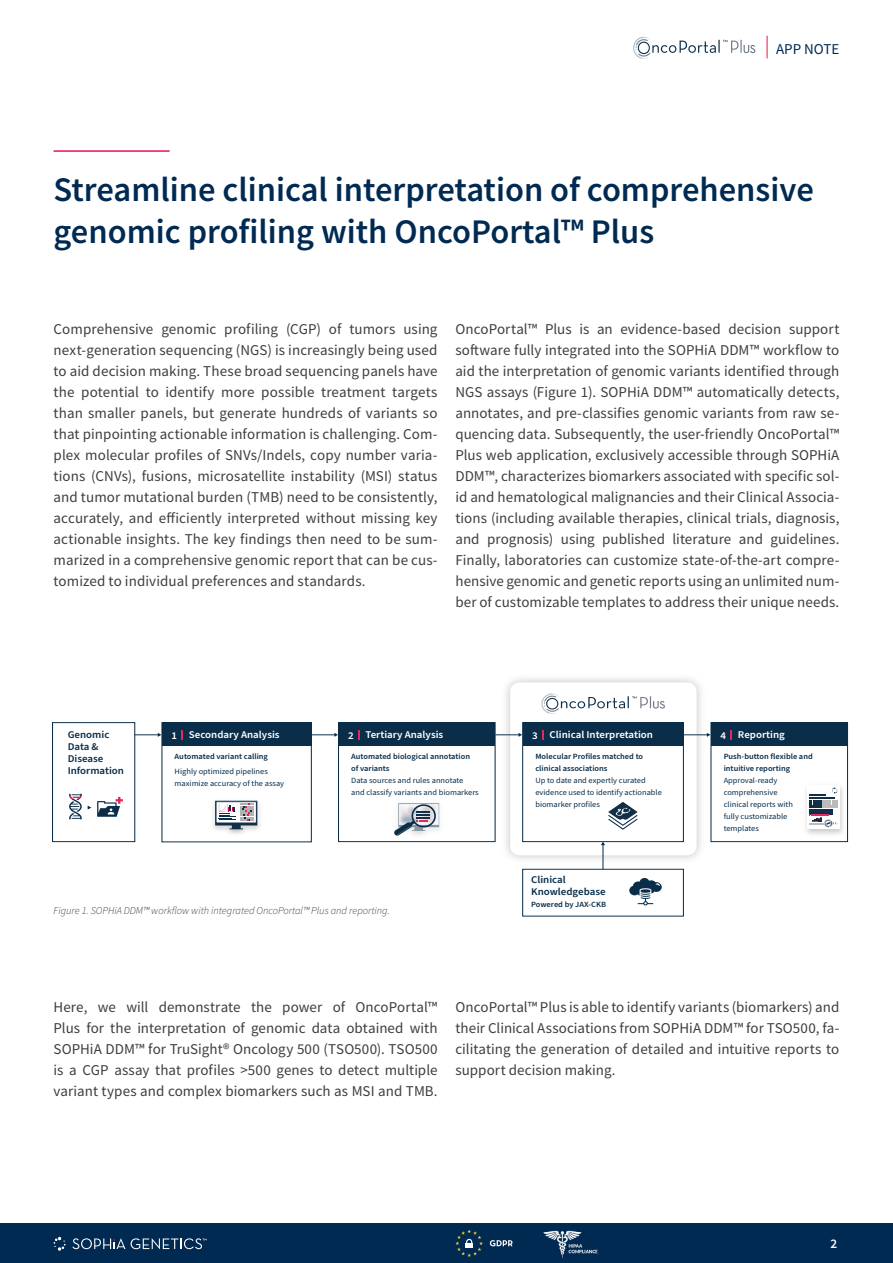
<style>
.page{position:relative;width:893px;height:1263px;background:#fff}
.page>*{position:absolute;margin:0;border:0;box-sizing:border-box;transform-origin:0 0}
.t1{font:600 34.5px/42px "Source Sans Pro";color:#002a52}
.INTRO_TEXT_10pt{font:15px/21px "Source Sans Pro";letter-spacing:.005em;color:#3e3e3f;text-align:justify}
.t2{font:15px "Source Sans Pro";color:#002a52}
.t3{font:600 13.2px "Source Sans Pro";color:#fff}
.LEGEND{font:italic 300 10.5px "Source Sans Pro";color:#3e3e3f}
.t4{font:600 10.35px "Source Sans Pro";color:#fff;scale:1.06 1}
.t5{font:600 10.35px/12px "Source Sans Pro";color:#0a2e4a;scale:1.06 1}
.t6{font:7.95px/12px "Source Sans Pro";color:#0a2e4a;scale:1.06 1}
.t7{font:600 7.95px/12px "Source Sans Pro";color:#0a2e4a;scale:1.06 1}
.s1{font-weight:600}
</style>
<div class="page">
<div style="left:0;top:1223px;width:893px;height:40px;background:#002a52"></div>
<svg style="left:53px;top:1236px;width:13px;height:15px"></svg>
<svg style="left:131px;top:1238px;width:76px;height:11px"></svg>
<svg style="left:72px;top:1238px;width:53px;height:11px"></svg>
<img style="left:543px;top:1230px;width:55px;height:28px">
<svg style="left:490px;top:1240px;width:23px;height:6px"></svg>
<svg style="left:455px;top:1229px;width:28px;height:28px"></svg>
<svg style="left:633px;top:37px;width:122px;height:22px"></svg>
<svg style="left:541px;top:693px;width:124px;height:21px"></svg>
<div style="left:162px;top:723px;width:149px;height:23px;background:#0a2e4a"></div>
<div style="left:162px;top:722px;width:150px;height:120px;border:1px solid #0a2e4a"></div>
<svg style="left:181px;top:730px;width:2px;height:9px"></svg>
<img style="left:213px;top:800px;width:47px;height:34px">
<svg style="left:215px;top:801px;width:42px;height:28px"></svg>
<div style="left:338px;top:723px;width:157px;height:23px;background:#0a2e4a"></div>
<div style="left:338px;top:722px;width:157px;height:120px;border:1px solid #0a2e4a"></div>
<svg style="left:358px;top:730px;width:2px;height:9px"></svg>
<div style="left:523px;top:723px;width:160px;height:23px;background:#0a2e4a"></div>
<div style="left:522px;top:722px;width:162px;height:120px;border:1px solid #0a2e4a"></div>
<svg style="left:542px;top:730px;width:2px;height:9px"></svg>
<svg style="left:311px;top:733px;width:27px;height:4px"></svg>
<div style="left:52px;top:722px;width:83px;height:120px;border:1px solid #0a2e4a"></div>
<svg style="left:135px;top:733px;width:26px;height:4px"></svg>
<div style="left:711px;top:723px;width:136px;height:23px;background:#0a2e4a"></div>
<div style="left:711px;top:722px;width:137px;height:120px;border:1px solid #0a2e4a"></div>
<svg style="left:730px;top:730px;width:2px;height:9px"></svg>
<svg style="left:684px;top:733px;width:26px;height:4px"></svg>
<svg style="left:495px;top:733px;width:27px;height:4px"></svg>
<svg style="left:601px;top:842px;width:4px;height:27px"></svg>
<img style="left:371px;top:840px;width:21px;height:3px">
<img style="left:379px;top:840px;width:13px;height:2px">
<img style="left:392px;top:803px;width:74px;height:40px">
<svg style="left:394px;top:803px;width:45px;height:33px"></svg>
<svg style="left:629px;top:878px;width:33px;height:27px"></svg>
<img style="left:806px;top:781px;width:43px;height:59px">
<div style="left:807px;top:785px;width:33px;height:44px;background:#fff"></div>
<svg style="left:809px;top:787px;width:29px;height:40px"></svg>
<svg style="left:97px;top:797px;width:26px;height:20px"></svg>
<svg style="left:608px;top:802px;width:30px;height:28px"></svg>
<svg style="left:69px;top:794px;width:13px;height:25px"></svg>
<svg style="left:767px;top:36px;width:1px;height:22px"></svg>
<hr style="left:54px;top:150px;width:116px;height:2px;background:#ed1157">
<p class="t2" style="left:776px;top:39px;width:65px">APP NOTE</p>
<p class="t1" style="left:54px;top:168px;width:762px">Streamline clinical interpretation of comprehensive genomic profiling with OncoPortal™ Plus</p>
<p class="INTRO_TEXT_10pt" style="left:54px;top:318px;width:386px">Comprehensive genomic profiling (CGP) of tumors using next-generation sequencing (NGS) is increasingly being used to aid decision making. These broad sequencing panels have the potential to identify more possible treatment targets than smaller panels, but generate hundreds of variants so that pinpointing actionable information is challenging. Com&shy;plex molecular profiles of SNVs/Indels, copy number varia&shy;tions (CNVs), fusions, microsatellite instability (MSI) status and tumor mutational burden (TMB) need to be consistently, accurately, and efficiently interpreted without missing key actionable insights. The key findings then need to be sum&shy;marized in a comprehensive genomic report that can be cus&shy;tomized to individual preferences and standards.</p>
<p class="INTRO_TEXT_10pt" style="left:455px;top:318px;width:385px">OncoPortal™ Plus is an evidence-based decision support software fully integrated into the SOPHiA DDM™ workflow to aid the interpretation of genomic variants identified through NGS assays (Figure 1). SOPHiA DDM™ automatically detects, annotates, and pre-classifies genomic variants from raw se&shy;quencing data. Subsequently, the user-friendly OncoPortal™ Plus web application, exclusively accessible through SOPHiA DDM™, characterizes biomarkers associated with specific sol&shy;id and hematological malignancies and their Clinical Associa&shy;tions (including available therapies, clinical trials, diagnosis, and prognosis) using published literature and guidelines.<br>Finally, laboratories can customize state-of-the-art compre&shy;hensive genomic and genetic reports using an unlimited num&shy;ber of customizable templates to address their unique needs.</p>
<p class="t5" style="left:68px;top:729px;width:55px">Genomic<br>Data &amp;<br>Disease<br>Information</p>
<p class="t4" style="left:171px;top:728px;width:104px">1 Secondary Analysis</p>
<p class="t6" style="left:175px;top:749px;width:90px;line-height:14.7px"><span class="s1">Automated variant calling<br></span>Highly optimized pipelines</p>
<p class="t6" style="left:175px;top:777px;width:105px">maximize accuracy of the assay</p>
<p class="t4" style="left:348px;top:728px;width:91px">2 Tertiary Analysis</p>
<p class="t6" style="left:351px;top:750px;width:122px"><span class="s1">Automated biological annotation of variants<br></span>Data sources and rules annotate and classify variants and biomarkers</p>
<p class="t4" style="left:532px;top:728px;width:7px">3</p>
<p class="t4" style="left:550px;top:728px;width:99px">Clinical Interpretation</p>
<p class="t6" style="left:535px;top:750px;width:121px"><span class="s1">Molecular Profiles matched to clinical associations<br></span>Up to date and expertly curated evidence used to identify actionable biomarker profiles</p>
<p class="t4" style="left:720px;top:728px;width:62px">4 Reporting</p>
<p class="t6" style="left:724px;top:775px;width:67px">Approval-ready comprehensive clinical reports with fully customizable templates</p>
<p class="t7" style="left:724px;top:750px;width:86px">Push-button flexible and intuitive reporting</p>
<p class="LEGEND" style="left:54px;top:904px;width:338px">Figure 1. SOPHiA DDM™ workflow with integrated OncoPortal™ Plus and reporting.</p>
<p class="t5" style="left:531px;top:874px;width:72px">Clinical<br>Knowledgebase</p>
<p class="t7" style="left:531px;top:899px;width:72px">Powered by JAX-CKB</p>
<p class="INTRO_TEXT_10pt" style="left:54px;top:997px;width:385px">Here, we will demonstrate the power of OncoPortal™ Plus for the interpretation of genomic data obtained with SOPHiA DDM™ for TruSight® Oncology 500 (TSO500). TSO500 is a CGP assay that profiles &gt;500 genes to detect multiple variant types and complex biomarkers such as MSI and TMB.</p>
<p class="INTRO_TEXT_10pt" style="left:455px;top:997px;width:385px">OncoPortal™ Plus is able to identify variants (biomarkers) and their Clinical Associations from SOPHiA DDM™ for TSO500, fa&shy;cilitating the generation of detailed and intuitive reports to support decision making.</p>
<p class="t3" style="left:830px;top:1235px;width:8px">2</p>
</div>
